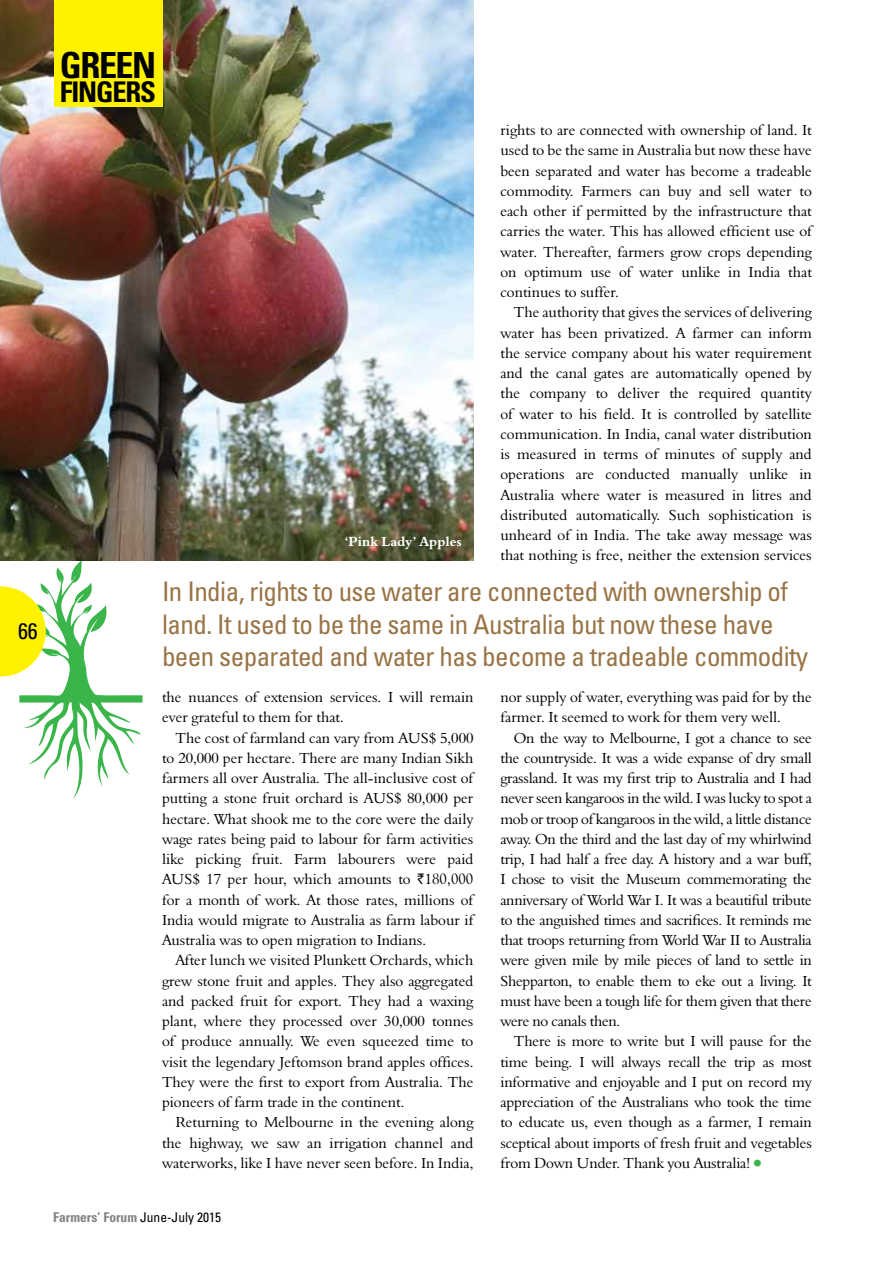
<style>
.page{position:relative;width:893px;height:1263px;background:#fff}
.page>*{position:absolute;margin:0;border:0;box-sizing:border-box;transform-origin:0 0}
.t1{font:700 condensed 36px "Univers LT Std";color:#000}
.t2{font:700 condensed 28.5px "Univers LT Std";color:#000}
.t3{font:condensed 27px/32.4px "Univers LT Std";letter-spacing:-.02em;color:#997446}
.t4{font:condensed 22.5px "Univers LT Std";color:#000}
.t5{font:15px/20.2px "Aldine 401 BT Roman A";color:#000;text-align:justify}
.t6{font:700 condensed 13.5px "Univers LT Std";color:#808285}
.t7{font:13.5px "Aldine 401 BT Bold A";color:#fff}
.s1{font-family:"Rupee"}
.s2{font-weight:400;color:#000}
.s3{font-size:24px;color:#39b54a}
</style>
<div class="page">
<img style="left:0;top:0;width:473px;height:560px">
<svg style="left:0;top:560px;width:142px;height:239px"></svg>
<div style="left:54px;top:0;width:108px;height:106px;background:#fff200"></div>
<h3 class="t4" style="left:18px;top:616px;width:21px">66</h3>
<h1 class="t1" style="left:60px;top:43px;width:58px">green</h1>
<h2 class="t2" style="left:60px;top:74px;width:14px">finge</h2>
<h2 class="t2" style="left:125px;top:74px;width:29px">rs</h2>
<p class="t7" style="left:345px;top:533px;width:118px">‘Pink Lady’ Apples</p>
<p class="t5" style="left:500px;top:120px;width:313px">rights to are connected with ownership of land. It used to be the same in Australia but now these have been separated and water has become a tradeable commodity. Farmers can buy and sell water to each other if permitted by the infrastructure that carries the water. This has allowed efficient use of water. Thereafter, farmers grow crops depending on optimum use of water unlike in India that continues to suffer.</p>
<p class="t5" style="left:500px;top:302px;width:313px;text-indent:14px">The authority that gives the services of delivering water has been privatized. A farmer can inform the service company about his water requirement and the canal gates are automatically opened by the company to deliver the required quantity of water to his field. It is controlled by satellite communication. In India, canal water distribution is measured in terms of minutes of supply and operations are conducted manually unlike in Australia where water is measured in litres and distributed automatically. Such sophistication is unheard of in India. The take away message was that nothing is free, neither the extension services</p>
<h3 class="t3" style="left:162px;top:575px;width:648px">I n I ndia, rights to use water are connected with ownership of land. It used to be the same in Australia but now these have been separated and water has become a tradeable commodity</h3>
<p class="t5" style="left:162px;top:687px;width:313px">the nuances of extension services. I will remain ever grateful to them for that.</p>
<p class="t5" style="left:162px;top:727px;width:313px;text-indent:14px">The cost of farmland can vary from AUS$ 5,000 to 20,000 per hectare. There are many Indian Sikh farmers all over Australia. The all-inclusive cost of putting a stone fruit orchard is AUS$ 80,000 per hectare. What shook me to the core were the daily wage rates being paid to labour for farm activities like picking fruit. Farm labourers were paid AUS$ 17 per hour, which amounts to <span class="s1">`180,000 </span>for a month of work. At those rates, millions of India would migrate to Australia as farm labour if Australia was to open migration to Indians.</p>
<p class="t5" style="left:162px;top:950px;width:313px;text-indent:14px">After lunch we visited Plunkett Orchards, which grew stone fruit and apples. They also aggregated and packed fruit for export. They had a waxing plant, where they processed over 30,000 tonnes of produce annually. We even squeezed time to visit the legendary Jeftomson brand apples offices.<br>They were the first to export from Australia. The pioneers of farm trade in the continent.</p>
<p class="t5" style="left:162px;top:1112px;width:313px;text-indent:14px">Returning to Melbourne in the evening along the highway, we saw an irrigation channel and waterworks, like I have never seen before. In India,</p>
<p class="t6" style="left:53px;top:1209px;width:169px">Farmers’ Forum <span class="s2">June-July 2015</span></p>
<p class="t5" style="left:500px;top:687px;width:313px">nor supply of water, everything was paid for by the farmer. It seemed to work for them very well.</p>
<p class="t5" style="left:500px;top:727px;width:313px;text-indent:14px">On the way to Melbourne, I got a chance to see the countryside. It was a wide expanse of dry small grassland. It was my first trip to Australia and I had never seen kangaroos in the wild. I was lucky to spot a mob or troop of kangaroos in the wild, a little distance away. On the third and the last day of my whirlwind trip, I had half a free day. A history and a war buff, I chose to visit the Museum commemorating the anniversary of World War I. It was a beautiful tribute to the anguished times and sacrifices. It reminds me that troops returning from World War II to Australia were given mile by mile pieces of land to settle in Shepparton, to enable them to eke out a living. It must have been a tough life for them given that there were no canals then.</p>
<p class="t5" style="left:500px;top:1031px;width:313px;text-indent:14px">There is more to write but I will pause for the time being. I will always recall the trip as most informative and enjoyable and I put on record my appreciation of the Australians who took the time to educate us, even though as a farmer, I remain sceptical about imports of fresh fruit and vegetables from Down Under. Thank you Australia!<span class="s3">•</span></p>
</div>
